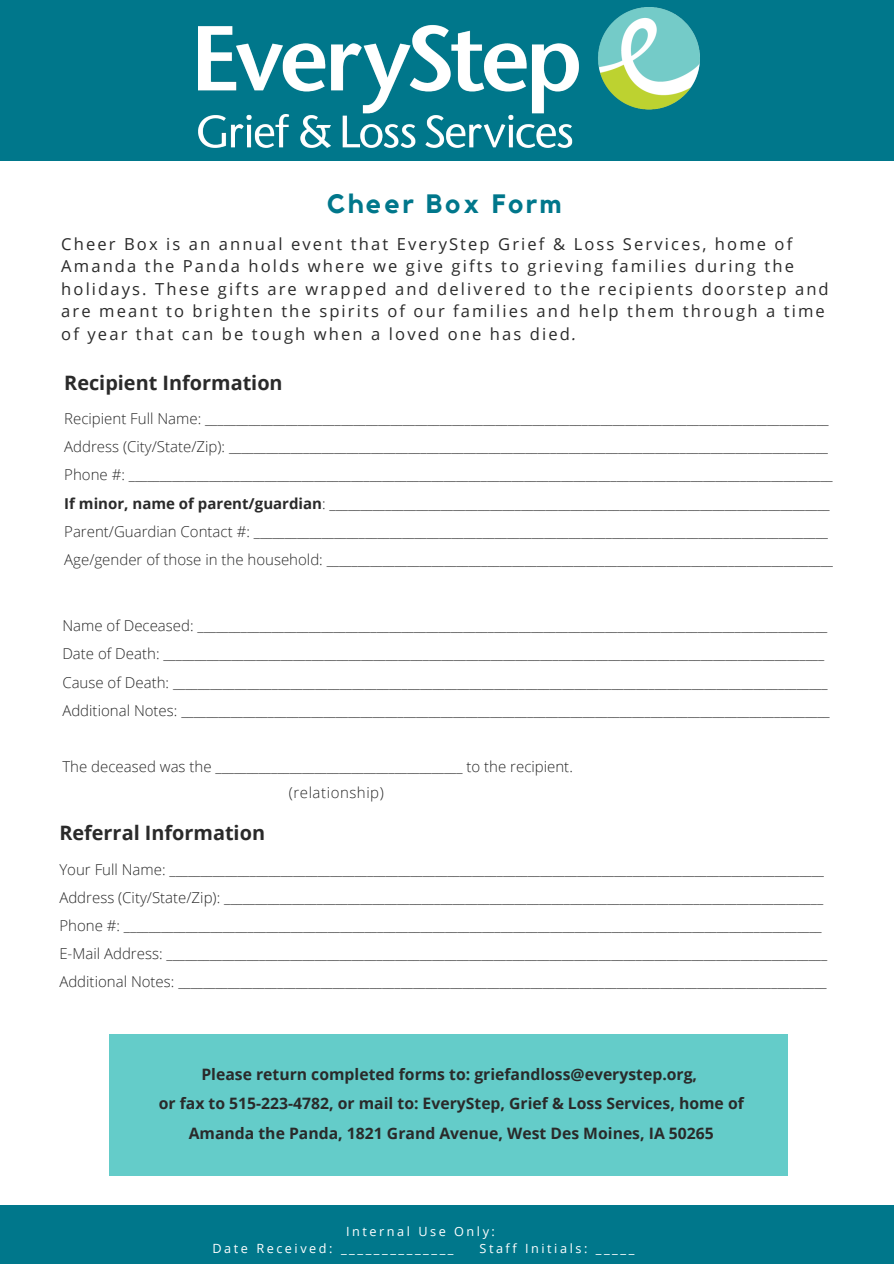
<style>
.page{position:relative;width:894px;height:1264px;background:#fff}
.page>*{position:absolute;margin:0;border:0;box-sizing:border-box;transform-origin:0 0}
.t1{font:700 26.55px "Kollektif";letter-spacing:.1em;color:#00778b}
.t2{font:700 19.8px "Open Sans";color:#2a2a2a}
.t3{font:16.5px/22.5px "Open Sans";letter-spacing:.125em;color:#2a2a2a}
.t4{font:700 15.75px/29.2px "Open Sans";color:#2a2a2a;text-align:center}
.t5{font:300 15px/28.2px "Open Sans";color:#2a2a2a}
.t6{font:12.75px/17.2px "Open Sans";letter-spacing:.2em;color:#fff}
.s1{font-style:italic}
.s2{font-weight:700}
</style>
<div class="page">
<div style="left:109px;top:1034px;width:678px;height:141px;background:#64ccc9"></div>
<div style="left:0;top:1205px;width:893px;height:58px;background:#00778b"></div>
<div style="left:0;top:0;width:893px;height:161px;background:#00778b"></div>
<img style="left:198px;top:8px;width:501px;height:139px">
<h1 class="t1" style="left:327px;top:192px;width:235px">Cheer Box Form</h1>
<p class="t3" style="left:61px;top:232px;width:768px">Cheer Box is an annual event that EveryStep Grief &amp; Loss Services, home of Amanda the Panda holds where we give gifts to grieving families during the holidays. These gifts are wrapped and delivered to the recipients doorstep and are meant to brighten the spirits of our families and help them through a time of year that can be tough when a loved one has died<span class="s1">.</span></p>
<h2 class="t2" style="left:64px;top:368px;width:220px">Recipient Information</h2>
<p class="t5" style="left:64px;top:404px;width:770px">Recipient Full Name: _____________________________________________________________________________________________________ Address (City/State/Zip): _________________________________________________________________________________________________ Phone #: __________________________________________________________________________________________________________________ <span class="s2">If minor, name of parent/guardian</span>: _________________________________________________________________________________ Parent/Guardian Contact #: _____________________________________________________________________________________________ Age/gender of those in the household: __________________________________________________________________________________</p>
<p class="t5" style="left:62px;top:611px;width:768px">Name of Deceased: ______________________________________________________________________________________________________ Date of Death: ___________________________________________________________________________________________________________ Cause of Death: __________________________________________________________________________________________________________ Additional Notes: _________________________________________________________________________________________________________</p>
<p class="t5" style="left:289px;top:753px;width:285px;line-height:26px;text-indent:-226px">The deceased was the ________________________________________ to the recipient. (relationship)</p>
<h2 class="t2" style="left:59px;top:819px;width:207px">Referral Information</h2>
<p class="t5" style="left:59px;top:854px;width:769px">Your Full Name: __________________________________________________________________________________________________________ Address (City/State/Zip): _________________________________________________________________________________________________ Phone #: _________________________________________________________________________________________________________________ E-Mail Address: ___________________________________________________________________________________________________________ Additional Notes: _________________________________________________________________________________________________________</p>
<p class="t4" style="left:159px;top:1059px;width:586px">Please return completed forms to: griefandloss@everystep.org,<br>or fax to 515-223-4782, or mail to: EveryStep, Grief &amp; Loss Services, home of<br>Amanda the Panda, 1821 Grand Avenue, West Des Moines, IA 50265</p>
<p class="t6" style="left:212px;top:1222px;width:284px;text-indent:133px">Internal Use Only:<br>Date Received: ______________</p>
<p class="t6" style="left:479px;top:1239px;width:156px">Staff Initials: _____</p>
</div>
